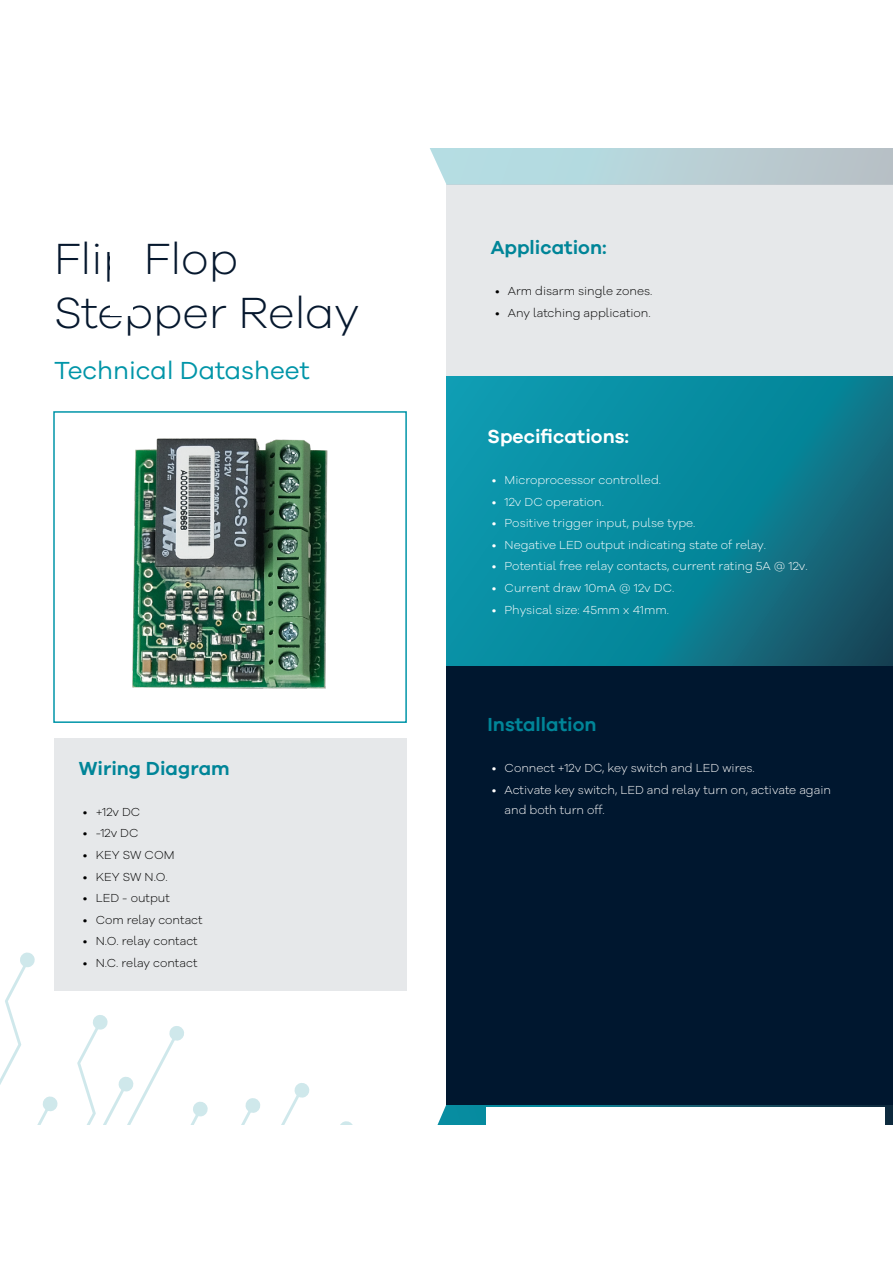
<style>
.page{position:relative;width:893px;height:1263px;background:#fff}
.page>*{position:absolute;margin:0;border:0;box-sizing:border-box;transform-origin:0 0}
.t1{font:45px/54px "Galano Grotesque Light";color:#06182e}
.t2{font:25.5px "Galano Grotesque Regular";color:#0095a8}
.t3{font:700 19.5px "Galano Grotesque Semi";color:#008598}
.t4{font:700 19.5px "Galano Grotesque Semi";color:#fff}
.t5{font:12px/19.5px "Galano Grotesque Alt Light";color:#fff}
.t6{font:12px "Galano Grotesque Alt Light";color:#000}
</style>
<div class="page">
<svg style="left:447px;top:1104px;width:446px;height:21px"></svg>
<svg style="left:430px;top:148px;width:463px;height:37px;background:#b8d1d7"></svg>
<svg style="left:0;top:952px;width:447px;height:173px"></svg>
<div style="left:446px;top:606px;width:447px;height:498px;background:#00172f"></div>
<svg style="left:446px;top:376px;width:447px;height:289px;background:#0b8296"></svg>
<div style="left:446px;top:185px;width:447px;height:191px;background:#e6e8ea"></div>
<img style="left:132px;top:438px;width:196px;height:251px">
<div style="left:53px;top:411px;width:354px;height:312px;border:2px solid #0095a8"></div>
<div style="left:54px;top:738px;width:352px;height:253px;background:#e6e8ea"></div>
<div style="left:486px;top:1108px;width:399px;height:37px;background:#fff"></div>
<h1 class="t1" style="left:54px;top:230px;width:307px">Flip Flop<br>Stepper Relay</h1>
<h2 class="t2" style="left:54px;top:355px;width:257px">Technical Datasheet</h2>
<h3 class="t3" style="left:79px;top:756px;width:153px">Wiring Diagram</h3>
<p class="t6" style="left:83px;top:804px;width:59px">• +12v DC</p>
<p class="t6" style="left:83px;top:825px;width:57px">• -12v DC</p>
<p class="t6" style="left:83px;top:847px;width:93px">• KEY SW COM</p>
<p class="t6" style="left:83px;top:869px;width:86px">• KEY SW N.O.</p>
<p class="t6" style="left:83px;top:890px;width:88px">• LED - output</p>
<p class="t6" style="left:83px;top:912px;width:121px">• Com relay contact</p>
<p class="t6" style="left:83px;top:934px;width:116px">• N.O. relay contact</p>
<p class="t6" style="left:83px;top:955px;width:116px">• N.C. relay contact</p>
<h3 class="t3" style="left:491px;top:235px;width:117px">Application:</h3>
<p class="t6" style="left:495px;top:283px;width:159px">• Arm disarm single zones.</p>
<p class="t6" style="left:495px;top:305px;width:157px">• Any latching application.</p>
<h3 class="t4" style="left:488px;top:424px;width:143px">Specifications:</h3>
<p class="t5" style="left:492px;top:470px;width:171px">• Microprocessor controlled.</p>
<p class="t5" style="left:492px;top:491px;width:114px">• 12v DC operation.</p>
<p class="t5" style="left:492px;top:513px;width:205px">• Positive trigger input, pulse type.</p>
<p class="t5" style="left:492px;top:535px;width:276px">• Negative LED output indicating state of relay.</p>
<p class="t5" style="left:492px;top:556px;width:317px">• Potential free relay contacts, current rating 5A @ 12v.</p>
<p class="t5" style="left:492px;top:578px;width:184px">• Current draw 10mA @ 12v DC.</p>
<p class="t5" style="left:492px;top:599px;width:179px">• Physical size: 45mm x 41mm.</p>
<h3 class="t3" style="left:488px;top:713px;width:110px">Installation</h3>
<p class="t5" style="left:492px;top:758px;width:264px">• Connect +12v DC, key switch and LED wires.</p>
<p class="t5" style="left:505px;top:780px;width:328px;text-indent:-13px">• Activate key switch, LED and relay turn on, activate again and both turn off.</p>
</div>
